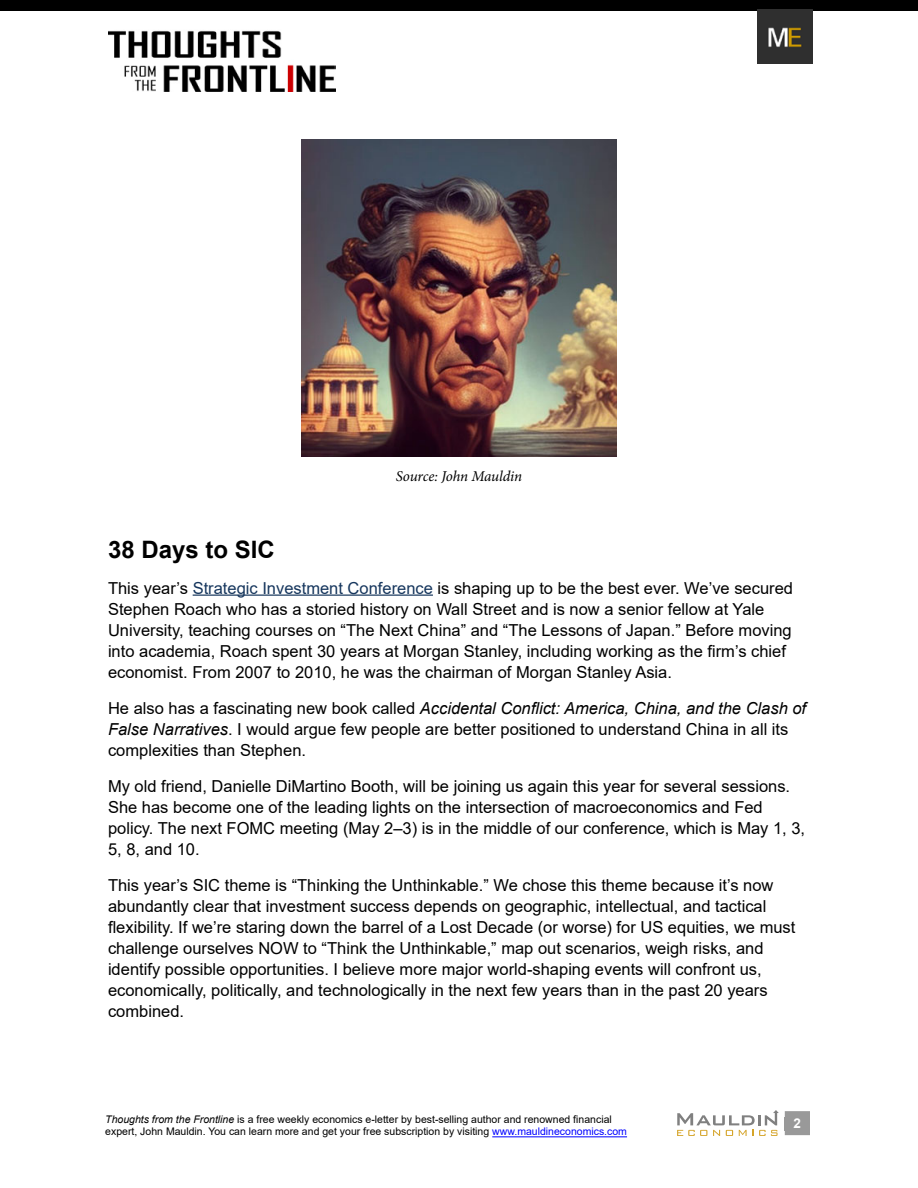
<style>
.page{position:relative;width:918px;height:1188px;background:#fff}
.page>*{position:absolute;margin:0;border:0;box-sizing:border-box;transform-origin:0 0}
.t1{font:700 24px "Arial";color:#000}
.t2{font:16.5px/21px "Arial";color:#000}
.t3{font:italic 15px "Minion Pro";letter-spacing:-.015em;color:#000}
.t4{font:700 13.5px "Arial";color:#fff}
.t5{font:10.5px/12.6px "Arial";color:#000}
.s1{color:#16365d}
.s2{font-style:italic}
.s3{color:#00f}
</style>
<div class="page">
<div style="left:785px;top:1111px;width:25px;height:24px;background:#999"></div>
<hr style="left:492px;top:1136px;width:135px;height:1px;background:#00f">
<img style="left:108px;top:30px;width:228px;height:62px">
<div style="left:0;top:0;width:918px;height:11px;background:#000"></div>
<img style="left:758px;top:9px;width:55px;height:55px">
<svg style="left:677px;top:1110px;width:102px;height:26px"></svg>
<hr style="left:193px;top:595px;width:240px;height:1px;background:#16365d">
<img style="left:302px;top:139px;width:315px;height:318px">
<p class="t3" style="left:396px;top:466px;width:128px">Source: John Mauldin</p>
<h1 class="t1" style="left:108px;top:532px;width:168px">38 Days to SIC</h1>
<p class="t2" style="left:108px;top:577px;width:687px">This year’s <span class="s1">Strategic Investment Conference</span> is shaping up to be the best ever. We’ve secured Stephen Roach who has a storied history on Wall Street and is now a senior fellow at Yale University, teaching courses on “The Next China” and “The Lessons of Japan.” Before moving into academia, Roach spent 30 years at Morgan Stanley, including working as the firm’s chief economist. From 2007 to 2010, he was the chairman of Morgan Stanley Asia.</p>
<p class="t2" style="left:108px;top:697px;width:700px">He also has a fascinating new book called <span class="s2">Accidental Conflict: America, China, and the Clash of<br>False Narratives</span>. I would argue few people are better positioned to understand China in all its complexities than Stephen.</p>
<p class="t2" style="left:108px;top:775px;width:699px">My old friend, Danielle DiMartino Booth, will be joining us again this year for several sessions.<br>She has become one of the leading lights on the intersection of macroeconomics and Fed policy. The next FOMC meeting (May 2‒3) is in the middle of our conference, which is May 1, 3, 5, 8, and 10.</p>
<p class="t2" style="left:108px;top:874px;width:689px">This year’s SIC theme is “Thinking the Unthinkable.” We chose this theme because it’s now abundantly clear that investment success depends on geographic, intellectual, and tactical flexibility. If we’re staring down the barrel of a Lost Decade (or worse) for US equities, we must challenge ourselves NOW to “Think the Unthinkable,” map out scenarios, weigh risks, and identify possible opportunities. I believe more major world-shaping events will confront us, economically, politically, and technologically in the next few years than in the past 20 years combined.</p>
<p class="t5" style="left:105px;top:1113px;width:523px"><span class="s2">Thoughts from the Frontline</span> is a free weekly economics e-letter by best-selling author and renowned financial expert, John Mauldin. You can learn more and get your free subscription by visiting <span class="s3">www.mauldineconomics.com</span></p>
<p class="t4" style="left:794px;top:1113px;width:9px">2</p>
</div>
